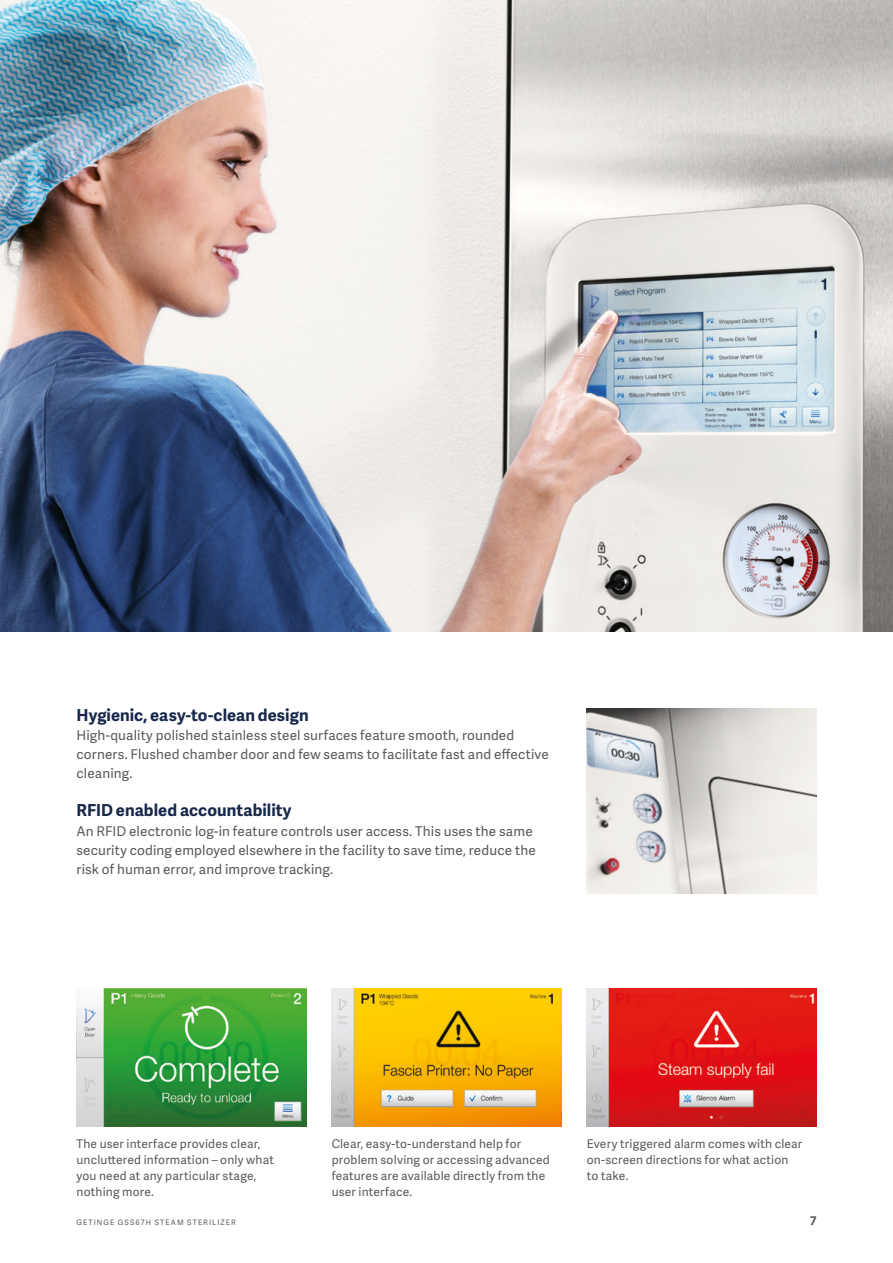
<style>
.page{position:relative;width:893px;height:1263px;background:#fff}
.page>*{position:absolute;margin:0;border:0;box-sizing:border-box;transform-origin:0 0}
.t1{font:700 16.5px "Adelle Sans";letter-spacing:.005em;color:#18284b}
.t2{font:13.5px/19.2px "Adelle Sans";letter-spacing:.01em;color:#595957}
.t3{font:12px/15.9px "Adelle Sans";letter-spacing:.015em;color:#595957}
.t4{font:700 12px "Adelle Sans";color:#595957}
.t5{font:7.5px "Adelle Sans";letter-spacing:.14em;color:#595957}
</style>
<div class="page">
<img style="left:0;top:0;width:893px;height:631px">
<img style="left:587px;top:708px;width:229px;height:185px">
<img style="left:77px;top:989px;width:229px;height:137px">
<img style="left:587px;top:989px;width:229px;height:137px">
<img style="left:332px;top:989px;width:229px;height:137px">
<p class="t1" style="left:77px;top:703px;width:234px">Hygienic, easy-to-clean design</p>
<p class="t2" style="left:77px;top:725px;width:474px">High-quality polished stainless steel surfaces feature smooth, rounded corners. Flushed chamber door and few seams to facilitate fast and effective cleaning.</p>
<p class="t1" style="left:77px;top:798px;width:217px">RFID enabled accountability</p>
<p class="t2" style="left:77px;top:821px;width:461px">An RFID electronic log-in feature controls user access. This uses the same security coding employed elsewhere in the facility to save time, reduce the risk of human error, and improve tracking.</p>
<p class="t3" style="left:77px;top:1136px;width:199px">The user interface provides clear, uncluttered information – only what you need at any particular stage, nothing more.</p>
<p class="t3" style="left:332px;top:1136px;width:219px">Clear, easy-to-understand help for problem solving or accessing advanced features are available directly from the user interface.</p>
<p class="t3" style="left:587px;top:1136px;width:217px">Every triggered alarm comes with clear on-screen directions for what action to take.</p>
<p class="t5" style="left:77px;top:1217px;width:161px">GETINGE GSS67H STEAM STERILIZER</p>
<p class="t4" style="left:810px;top:1211px;width:8px">7</p>
</div>
